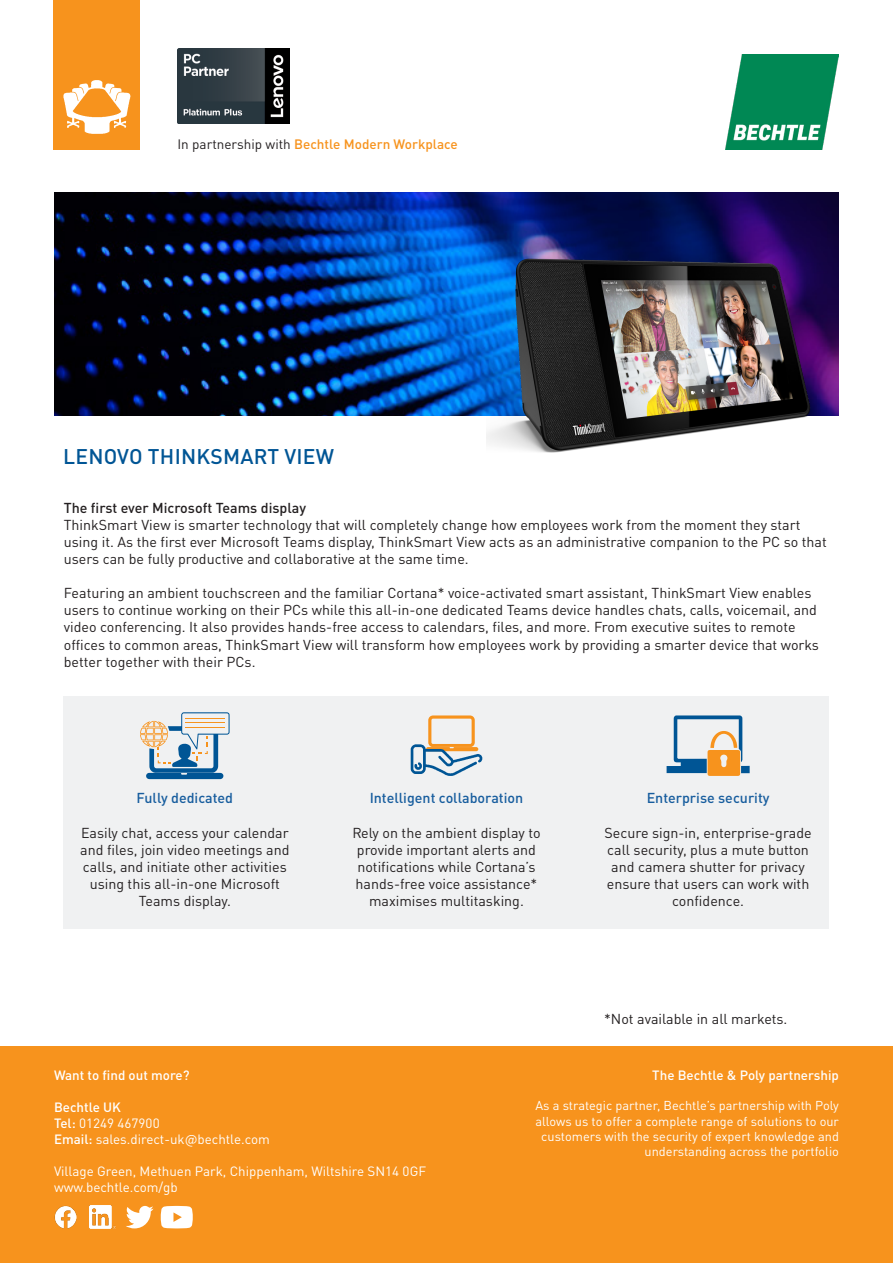
<style>
.page{position:relative;width:893px;height:1263px;background:#fff}
.page>*{position:absolute;margin:0;border:0;box-sizing:border-box;transform-origin:0 0}
.t1{font:500 21px "Bechtle DIN";letter-spacing:.01em;color:#005595}
.Main_text{font:14.25px/17.1px "Bechtle DIN";color:#231f20;text-align:center}
.Main_text-2{font:500 14.25px "Bechtle DIN";color:#175d9e}
.t2{font:500 14.25px "Bechtle DIN";color:#231f20}
.t3{font:500 13.5px "Bechtle DIN";color:#f7931d}
.t4{font:13.35px/16px "Bechtle DIN";color:#fff}
.t5{font:500 13.35px "Bechtle DIN";color:#fff}
.t6{font:12.75px/15.3px "Bechtle DIN";color:#fff;text-align:right}
.s1{font-weight:400;color:#231f20}
.s2{font-weight:500}
</style>
<div class="page">
<img style="left:726px;top:54px;width:113px;height:95px">
<div style="left:54px;top:0;width:86px;height:149px;background:#f7931d"></div>
<svg style="left:63px;top:80px;width:68px;height:54px"></svg>
<img style="left:177px;top:49px;width:113px;height:75px">
<div style="left:0;top:1046px;width:893px;height:217px;background:#f7931d"></div>
<img style="left:54px;top:1206px;width:23px;height:22px">
<img style="left:89px;top:1206px;width:27px;height:22px">
<svg style="left:126px;top:1206px;width:28px;height:22px"></svg>
<svg style="left:161px;top:1206px;width:32px;height:22px"></svg>
<img style="left:54px;top:192px;width:785px;height:224px">
<div style="left:64px;top:696px;width:765px;height:232px;background:#f0f1f2"></div>
<svg style="left:140px;top:712px;width:90px;height:67px"></svg>
<hr style="left:186px;top:718px;width:39px;height:1px;background:#f7931d">
<hr style="left:186px;top:722px;width:39px;height:1px;background:#f7931d">
<hr style="left:186px;top:727px;width:39px;height:1px;background:#f7931d">
<svg style="left:667px;top:715px;width:83px;height:61px"></svg>
<svg style="left:411px;top:715px;width:71px;height:61px"></svg>
<img style="left:487px;top:225px;width:352px;height:228px">
<p class="t3" style="left:177px;top:133px;width:282px"><span class="s1">In partnership with</span> Bechtle Modern Workplace</p>
<p class="t1" style="left:63px;top:439px;width:272px">LENOVO THINKSMART VIEW</p>
<p class="t2" style="left:64px;top:496px;width:244px">The first ever Microsoft Teams display</p>
<p class="Main_text" style="left:64px;top:515px;width:764px;text-align:left">ThinkSmart View is smarter technology that will completely change how employees work from the moment they start using it. As the first ever Microsoft Teams display, ThinkSmart View acts as an administrative companion to the PC so that users can be fully productive and collaborative at the same time.</p>
<p class="Main_text" style="left:64px;top:583px;width:757px;text-align:left">Featuring an ambient touchscreen and the familiar Cortana* voice-activated smart assistant, ThinkSmart View enables users to continue working on their PCs while this all-in-one dedicated Teams device handles chats, calls, voicemail, and video conferencing. It also provides hands-free access to calendars, files, and more. From executive suites to remote offices to common areas, ThinkSmart View will transform how employees work by providing a smarter device that works better together with their PCs.</p>
<p class="Main_text-2" style="left:137px;top:787px;width:98px">Fully dedicated</p>
<p class="Main_text" style="left:80px;top:822px;width:211px">Easily chat, access your calendar and files, join video meetings and calls, and initiate other activities using this all-in-one Microsoft<br>Teams display.</p>
<p class="Main_text-2" style="left:370px;top:787px;width:155px">Intelligent collaboration</p>
<p class="Main_text" style="left:352px;top:822px;width:190px">Rely on the ambient display to provide important alerts and notifications while Cortana’s hands-free voice assistance* maximises multitasking.</p>
<p class="Main_text-2" style="left:647px;top:787px;width:124px">Enterprise security</p>
<p class="Main_text" style="left:604px;top:822px;width:209px">Secure sign-in, enterprise-grade call security, plus a mute button and camera shutter for privacy ensure that users can work with confidence.</p>
<p class="Main_text" style="left:604px;top:1009px;width:185px">*Not available in all markets.</p>
<p class="t5" style="left:54px;top:1064px;width:137px">Want to find out more?</p>
<p class="t4" style="left:54px;top:1097px;width:217px"><span class="s2">Bechtle UK<br>Tel:</span> 01249 467900<br><span class="s2">Email:</span> sales.direct-uk@bechtle.com</p>
<p class="t4" style="left:54px;top:1162px;width:374px">Village Green, Methuen Park, Chippenham, Wiltshire SN14 0GF www.bechtle.com/gb</p>
<p class="t5" style="left:652px;top:1064px;width:188px">The Bechtle &amp; Poly partnership</p>
<p class="t6" style="left:535px;top:1097px;width:305px">As a strategic partner, Bechtle’s partnership with Poly allows us to offer a complete range of solutions to our customers with the security of expert knowledge and understanding across the portfolio</p>
</div>
